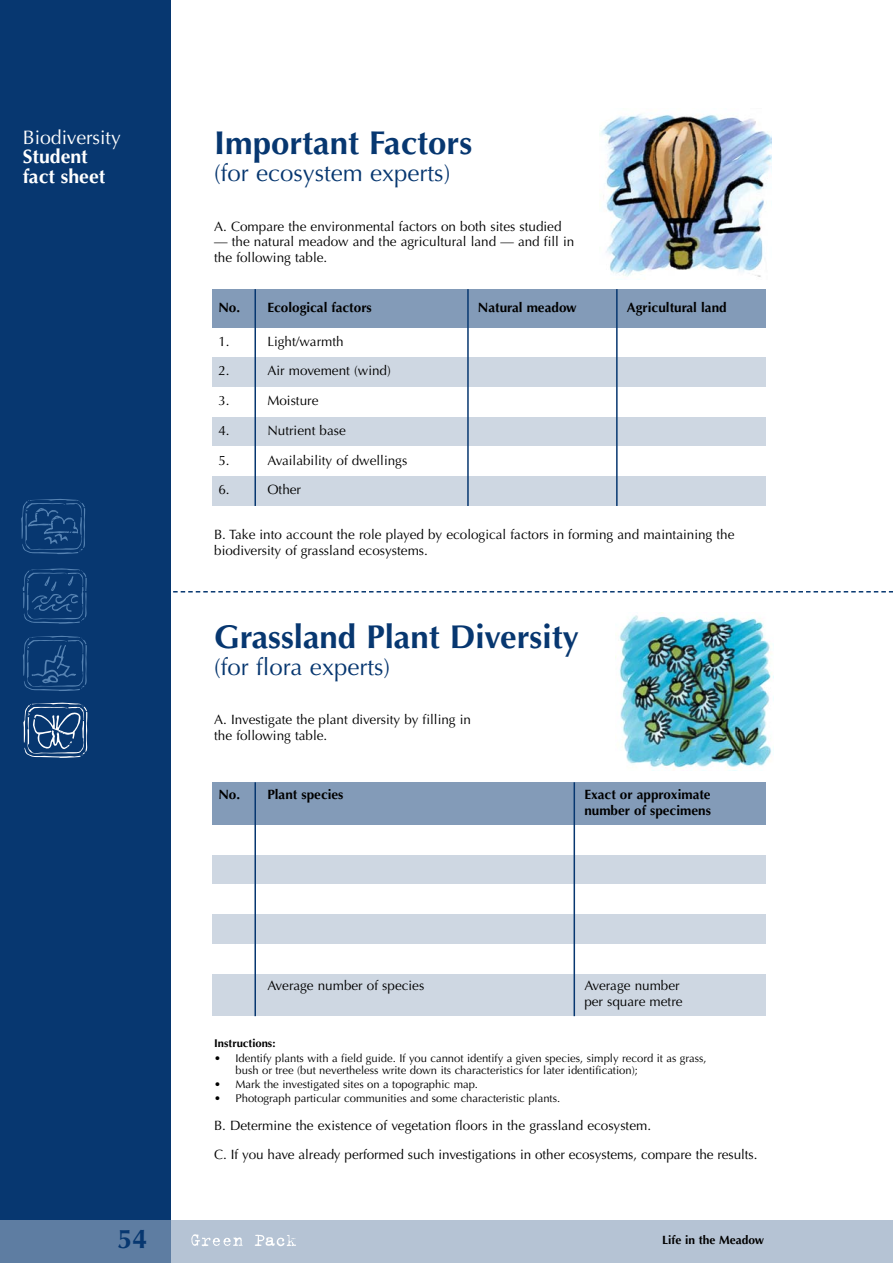
<style>
.page{position:relative;width:893px;height:1263px;background:#fff}
.page>*{position:absolute;margin:0;border:0;box-sizing:border-box;transform-origin:0 0}
.t1{font:700 33px "Optima";color:#073770}
.t2{font:700 27px "Optima";color:#073770}
.t3{font:24px "Optima";color:#073770}
.t4{font:700 19.5px/19.5px "Optima";color:#fff}
.t5{font:19.5px "Optima";color:#fff}
.t6{font:13.5px/15.8px "Optima";color:#000}
.t7{font:700 13.5px/15.8px "Optima";color:#000}
.t8{font:700 12px "Optima";color:#000}
.t9{font:11.25px/12px "Optima";color:#000}
.t10{font:700 11.25px "Optima";color:#000}
</style>
<div class="page">
<div style="left:0;top:1220px;width:892px;height:43px;background:#b5c3d4"></div>
<div style="left:0;top:0;width:170px;height:1263px;background:#073770"></div>
<div style="left:0;top:1220px;width:170px;height:43px;background:#5e7da2"></div>
<svg style="left:191px;top:1234px;width:52px;height:12px"></svg>
<svg style="left:255px;top:1235px;width:41px;height:11px"></svg>
<svg style="left:23px;top:636px;width:64px;height:55px"></svg>
<svg style="left:23px;top:703px;width:64px;height:55px"></svg>
<svg style="left:21px;top:499px;width:64px;height:55px"></svg>
<img style="left:599px;top:114px;width:172px;height:163px">
<div style="left:213px;top:357px;width:552px;height:30px;background:#ced7e2"></div>
<div style="left:213px;top:417px;width:552px;height:29px;background:#ced7e2"></div>
<div style="left:213px;top:476px;width:552px;height:30px;background:#ced7e2"></div>
<svg style="left:22px;top:568px;width:870px;height:56px"></svg>
<div style="left:592px;top:610px;width:195px;height:197px;background:#fff"></div>
<img style="left:615px;top:612px;width:157px;height:159px">
<div style="left:213px;top:289px;width:552px;height:38px;background:#839bb8"></div>
<hr style="left:254px;top:289px;width:2px;height:217px;background:#073770">
<hr style="left:467px;top:289px;width:1px;height:217px;background:#073770">
<hr style="left:616px;top:289px;width:1px;height:217px;background:#073770">
<div style="left:213px;top:855px;width:552px;height:29px;background:#ced7e2"></div>
<div style="left:213px;top:782px;width:552px;height:43px;background:#839bb8"></div>
<div style="left:213px;top:914px;width:552px;height:30px;background:#ced7e2"></div>
<div style="left:213px;top:974px;width:552px;height:42px;background:#ced7e2"></div>
<hr style="left:254px;top:782px;width:2px;height:234px;background:#073770">
<hr style="left:573px;top:782px;width:2px;height:234px;background:#073770">
<h3 class="t5" style="left:23px;top:129px;width:100px">Biodiversity</h3>
<h3 class="t4" style="left:23px;top:149px;width:84px">Student fact sheet</h3>
<h2 class="t2" style="left:117px;top:1228px;width:32px">54</h2>
<h1 class="t1" style="left:214px;top:129px;width:259px">Important Factors</h1>
<h3 class="t3" style="left:214px;top:163px;width:237px">(for ecosystem experts)</h3>
<p class="t6" style="left:214px;top:220px;width:349px">A. Compare the environmental factors on both sites studied</p>
<p class="t6" style="left:214px;top:235px;width:361px">— the natural meadow and the agricultural land — and fill in the following table.</p>
<p class="t7" style="left:218px;top:300px;width:155px">No. Ecological factors</p>
<p class="t7" style="left:478px;top:300px;width:100px">Natural meadow</p>
<p class="t7" style="left:627px;top:300px;width:101px">Agricultural land</p>
<p class="t6" style="left:218px;top:334px;width:13px">1.</p>
<p class="t6" style="left:267px;top:334px;width:78px">Light/warmth</p>
<p class="t6" style="left:218px;top:364px;width:13px">2.</p>
<p class="t6" style="left:267px;top:364px;width:125px">Air movement (wind)</p>
<p class="t6" style="left:218px;top:394px;width:13px">3.</p>
<p class="t6" style="left:267px;top:394px;width:53px">Moisture</p>
<p class="t6" style="left:218px;top:424px;width:13px">4.</p>
<p class="t6" style="left:267px;top:424px;width:80px">Nutrient base</p>
<p class="t6" style="left:218px;top:453px;width:13px">5.</p>
<p class="t6" style="left:267px;top:453px;width:141px">Availability of dwellings</p>
<p class="t6" style="left:218px;top:483px;width:13px">6.</p>
<p class="t6" style="left:267px;top:483px;width:35px">Other</p>
<p class="t6" style="left:214px;top:528px;width:522px">B. Take into account the role played by ecological factors in forming and maintaining the biodiversity of grassland ecosystems.</p>
<h1 class="t1" style="left:214px;top:623px;width:366px">Grassland Plant Diversity</h1>
<h3 class="t3" style="left:214px;top:657px;width:177px">(for flora experts)</h3>
<p class="t6" style="left:214px;top:713px;width:258px">A. Investigate the plant diversity by filling in the following table.</p>
<p class="t7" style="left:218px;top:788px;width:127px">No. Plant species</p>
<p class="t7" style="left:584px;top:788px;width:128px">Exact or approximate number of specimens</p>
<p class="t6" style="left:267px;top:979px;width:158px">Average number of species</p>
<p class="t6" style="left:584px;top:979px;width:100px">Average number per square metre</p>
<p class="t10" style="left:214px;top:1039px;width:63px">Instructions:</p>
<p class="t9" style="left:235px;top:1053px;width:472px;text-indent:-21px">• Identify plants with a field guide. If you cannot identify a given species, simply record it as grass, bush or tree (but nevertheless write down its characteristics for later identification);</p>
<p class="t9" style="left:214px;top:1079px;width:265px">• Mark the investigated sites on a topographic map.</p>
<p class="t9" style="left:214px;top:1093px;width:347px">• Photograph particular communities and some characteristic plants.</p>
<p class="t6" style="left:214px;top:1113px;width:544px;line-height:28.5px">B. Determine the existence of vegetation floors in the grassland ecosystem.<br>C. If you have already performed such investigations in other ecosystems, compare the results.</p>
<p class="t8" style="left:662px;top:1235px;width:103px">Life in the Meadow</p>
</div>
